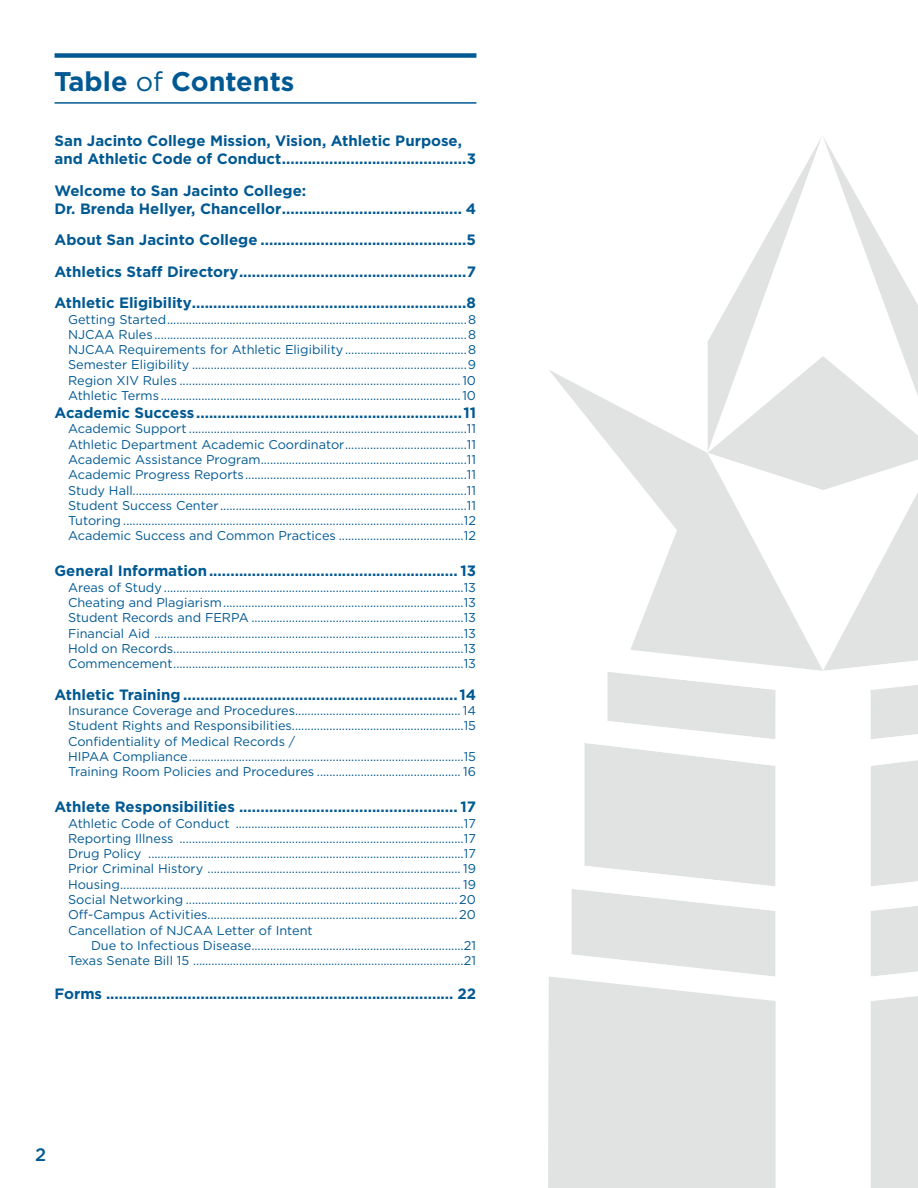
<style>
.page{position:relative;width:918px;height:1188px;background:#fff}
.page>*{position:absolute;margin:0;border:0;box-sizing:border-box;transform-origin:0 0}
.t1{font:700 27px "Gotham";color:#015993}
.t2{font:500 18px "Gotham";color:#015993}
.t3{font:700 15px/18px "Gotham";color:#015993}
.t4{font:12.75px/15.3px "Gotham";color:#015993}
.s1{font-weight:400}
</style>
<div class="page">
<div style="left:55px;top:53px;width:421px;height:5px;background:#015993"></div>
<hr style="left:55px;top:102px;width:421px;height:2px;background:#015993">
<svg style="left:548px;top:137px;width:370px;height:1051px"></svg>
<p class="t1" style="left:54px;top:63px;width:242px">Table <span class="s1">of</span> Contents</p>
<p class="t3" style="left:55px;top:132px;width:423px">San Jacinto College Mission, Vision, Athletic Purpose, and Athletic Code of Conduct...........................................3</p>
<p class="t3" style="left:55px;top:181px;width:423px">Welcome to San Jacinto College:<br>Dr. Brenda Hellyer, Chancellor.......................................... 4</p>
<p class="t3" style="left:55px;top:231px;width:423px">About San Jacinto College ................................................5</p>
<p class="t3" style="left:55px;top:262px;width:423px">Athletics Staff Directory.....................................................7</p>
<p class="t3" style="left:55px;top:294px;width:423px">Athletic Eligibility................................................................8</p>
<p class="t4" style="left:68px;top:311px;width:410px">Getting Started................................................................................................8</p>
<p class="t4" style="left:68px;top:326px;width:410px">NJCAA Rules ....................................................................................................8</p>
<p class="t4" style="left:68px;top:342px;width:410px">NJCAA Requirements for Athletic Eligibility.......................................8</p>
<p class="t4" style="left:68px;top:357px;width:410px">Semester Eligibility ........................................................................................9</p>
<p class="t4" style="left:68px;top:372px;width:410px">Region XIV Rules ..........................................................................................10</p>
<p class="t4" style="left:68px;top:388px;width:410px">Athletic Terms ................................................................................................10</p>
<p class="t3" style="left:55px;top:404px;width:423px">Academic Success..............................................................11</p>
<p class="t4" style="left:68px;top:421px;width:410px">Academic Support .........................................................................................11</p>
<p class="t4" style="left:68px;top:436px;width:410px">Athletic Department Academic Coordinator.......................................11</p>
<p class="t4" style="left:68px;top:452px;width:410px">Academic Assistance Program..................................................................11</p>
<p class="t4" style="left:68px;top:467px;width:410px">Academic Progress Reports.......................................................................11</p>
<p class="t4" style="left:68px;top:482px;width:410px">Study Hall...........................................................................................................11</p>
<p class="t4" style="left:68px;top:497px;width:410px">Student Success Center ...............................................................................11</p>
<p class="t4" style="left:68px;top:513px;width:410px">Tutoring .............................................................................................................12</p>
<p class="t4" style="left:68px;top:528px;width:410px">Academic Success and Common Practices ........................................12</p>
<p class="t3" style="left:55px;top:562px;width:423px">General Information.......................................................... 13</p>
<p class="t4" style="left:68px;top:579px;width:410px">Areas of Study ................................................................................................13</p>
<p class="t4" style="left:68px;top:595px;width:410px">Cheating and Plagiarism.............................................................................13</p>
<p class="t4" style="left:68px;top:610px;width:410px">Student Records and FERPA ....................................................................13</p>
<p class="t4" style="left:68px;top:625px;width:410px">Financial Aid ...................................................................................................13</p>
<p class="t4" style="left:68px;top:641px;width:410px">Hold on Records.............................................................................................13</p>
<p class="t4" style="left:68px;top:656px;width:410px">Commencement.............................................................................................13</p>
<p class="t3" style="left:55px;top:685px;width:423px">Athletic Training ................................................................14</p>
<p class="t4" style="left:68px;top:703px;width:410px">Insurance Coverage and Procedures..................................................... 14</p>
<p class="t4" style="left:68px;top:718px;width:410px">Student Rights and Responsibilities.......................................................15</p>
<p class="t4" style="left:68px;top:733px;width:410px">Confidentiality of Medical Records /<br>HIPAA Compliance........................................................................................15</p>
<p class="t4" style="left:68px;top:764px;width:410px">Training Room Policies and Procedures .............................................. 16</p>
<p class="t3" style="left:55px;top:798px;width:423px">Athlete Responsibilities ................................................... 17</p>
<p class="t4" style="left:68px;top:815px;width:410px">Athletic Code of Conduct .........................................................................17</p>
<p class="t4" style="left:68px;top:830px;width:410px">Reporting Illness ...........................................................................................17</p>
<p class="t4" style="left:68px;top:846px;width:410px">Drug Policy .....................................................................................................17</p>
<p class="t4" style="left:68px;top:861px;width:410px">Prior Criminal History ................................................................................. 19</p>
<p class="t4" style="left:68px;top:876px;width:410px">Housing............................................................................................................. 19</p>
<p class="t4" style="left:68px;top:892px;width:410px">Social Networking .......................................................................................20</p>
<p class="t4" style="left:68px;top:907px;width:410px">Off-Campus Activities................................................................................20</p>
<p class="t4" style="left:91px;top:922px;width:387px;text-indent:-23px">Cancellation of NJCAA Letter of Intent<br>Due to Infectious Disease....................................................................21</p>
<p class="t4" style="left:68px;top:953px;width:410px">Texas Senate Bill 15 …………………………………………………………………………….21</p>
<p class="t3" style="left:55px;top:984px;width:423px">Forms ................................................................................. 22</p>
<h2 class="t2" style="left:35px;top:1143px;width:13px">2</h2>
</div>
